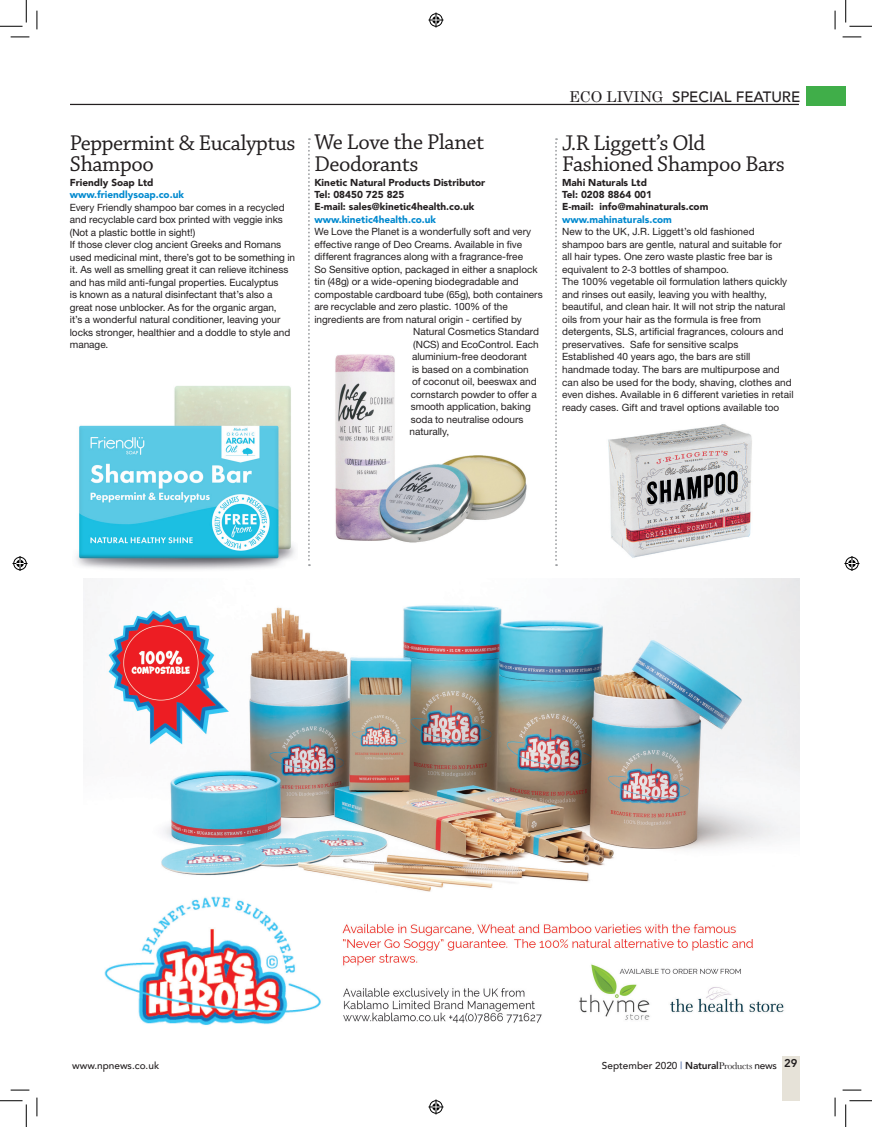
<style>
.page{position:relative;width:872px;height:1127px;background:#fff}
.page>*{position:absolute;margin:0;border:0;box-sizing:border-box;transform-origin:0 0}
.ListingsHead{font:22.5px/21.2px "Chaparral Pro";letter-spacing:-.02em;color:#231f20}
.t1{font:500 15px "Avenir";color:#231f20}
.ListingsHead-2{font:10px/12.5px "Helvetica Neue";color:#231f20}
.ListingsHead-3{font:900 10px "Avenir";color:#231f20}
.ListingsHead-4{font:900 10px "Avenir";color:#0089cf}
.t2{font:500 10px "Avenir";color:#231f20}
.s1{font-family:"Century Schoolbook";font-weight:400}
.s2{color:#4f69a5}
.s3{font-weight:800}
.s4{font-family:"Baskerville";font-weight:400}
.s5{font-weight:800;font-size:11.25px}
</style>
<div class="page">
<hr style="left:70px;top:104px;width:728px;height:1px;background:#231f20">
<div style="left:805px;top:86px;width:40px;height:20px;background:#40ae49"></div>
<div style="left:781px;top:1055px;width:18px;height:45px;background:#e6e2d8"></div>
<svg style="left:308px;top:138px;width:2px;height:428px"></svg>
<svg style="left:555px;top:138px;width:1px;height:428px"></svg>
<img style="left:76px;top:386px;width:219px;height:184px">
<img style="left:335px;top:354px;width:192px;height:189px">
<img style="left:608px;top:424px;width:144px;height:134px">
<img style="left:83px;top:578px;width:716px;height:447px">
<svg style="left:11px;top:36px;width:18px;height:2px"></svg>
<svg style="left:842px;top:36px;width:18px;height:2px"></svg>
<svg style="left:11px;top:1089px;width:18px;height:1px"></svg>
<svg style="left:842px;top:1089px;width:18px;height:1px"></svg>
<svg style="left:36px;top:11px;width:2px;height:18px"></svg>
<svg style="left:36px;top:1097px;width:2px;height:18px"></svg>
<svg style="left:834px;top:11px;width:1px;height:18px"></svg>
<svg style="left:834px;top:1097px;width:1px;height:18px"></svg>
<svg style="left:0;top:0;width:27px;height:27px"></svg>
<svg style="left:0;top:1100px;width:27px;height:26px"></svg>
<svg style="left:845px;top:0;width:26px;height:27px"></svg>
<svg style="left:845px;top:1100px;width:26px;height:26px"></svg>
<svg style="left:428px;top:13px;width:15px;height:15px"></svg>
<svg style="left:428px;top:1099px;width:15px;height:15px"></svg>
<svg style="left:13px;top:556px;width:15px;height:15px"></svg>
<svg style="left:844px;top:556px;width:14px;height:15px"></svg>
<p class="ListingsHead" style="left:70px;top:133px;width:227px">Peppermint &amp; Eucalyptus<br>Shampoo</p>
<p class="ListingsHead-3" style="left:70px;top:177px;width:85px">Friendly Soap Ltd</p>
<p class="ListingsHead-4" style="left:70px;top:189px;width:116px">www.friendlysoap.co.uk</p>
<p class="ListingsHead-2" style="left:70px;top:201px;width:216px">Every Friendly shampoo bar comes in a recycled and recyclable card box printed with veggie inks (Not a plastic bottle in sight!)</p>
<p class="ListingsHead-2" style="left:70px;top:238px;width:227px">If those clever clog ancient Greeks and Romans used medicinal mint, there’s got to be something in it. As well as smelling great it can relieve itchiness and has mild anti-fungal properties. Eucalyptus<br>is known as a natural disinfectant that’s also a great nose unblocker. As for the organic argan,<br>it’s a wonderful natural conditioner, leaving your locks stronger, healthier and a doddle to style and manage.</p>
<p class="ListingsHead" style="left:314px;top:132px;width:171px">We Love the Planet<br>Deodorants</p>
<p class="ListingsHead-3" style="left:314px;top:176px;width:172px">Kinetic Natural Products Distributor</p>
<p class="ListingsHead-3" style="left:314px;top:188px;width:91px">Tel: 08450 725 825</p>
<p class="ListingsHead-3" style="left:314px;top:200px;width:161px">E-mail: sales@kinetic4health.co.uk</p>
<p class="ListingsHead-4" style="left:314px;top:213px;width:123px">www.kinetic4health.co.uk</p>
<p class="ListingsHead-2" style="left:314px;top:225px;width:218px">We Love the Planet is a wonderfully soft and very</p>
<p class="ListingsHead-2" style="left:314px;top:238px;width:209px">effective range of Deo Creams. Available in five</p>
<p class="ListingsHead-2" style="left:314px;top:250px;width:210px">different fragrances along with a fragrance-free</p>
<p class="ListingsHead-2" style="left:314px;top:263px;width:224px">So Sensitive option, packaged in either a snaplock</p>
<p class="ListingsHead-2" style="left:314px;top:275px;width:206px">tin (48g) or a wide-opening biodegradable and</p>
<p class="ListingsHead-2" style="left:314px;top:288px;width:230px">compostable cardboard tube (65g), both containers</p>
<p class="ListingsHead-2" style="left:314px;top:300px;width:195px">are recyclable and zero plastic. 100% of the</p>
<p class="ListingsHead-2" style="left:314px;top:313px;width:209px">ingredients are from natural origin - certified by</p>
<p class="ListingsHead-2" style="left:413px;top:325px;width:127px">Natural Cosmetics Standard</p>
<p class="ListingsHead-2" style="left:413px;top:338px;width:127px">(NCS) and EcoControl. Each</p>
<p class="ListingsHead-2" style="left:412px;top:350px;width:116px">aluminium-free deodorant</p>
<p class="ListingsHead-2" style="left:412px;top:363px;width:118px">is based on a combination</p>
<p class="ListingsHead-2" style="left:412px;top:375px;width:126px">of coconut oil, beeswax and</p>
<p class="ListingsHead-2" style="left:410px;top:388px;width:127px">cornstarch powder to offer a</p>
<p class="ListingsHead-2" style="left:410px;top:400px;width:121px">smooth application, baking</p>
<p class="ListingsHead-2" style="left:410px;top:413px;width:114px">soda to neutralise odours</p>
<p class="ListingsHead-2" style="left:409px;top:425px;width:41px">naturally,</p>
<h2 class="t1" style="left:568px;top:84px;width:232px"><span class="s1">ECO LIVING</span> SPECIAL FEATURE</h2>
<p class="ListingsHead" style="left:561px;top:133px;width:224px">J.R Liggett’s Old<br>Fashioned Shampoo Bars</p>
<p class="ListingsHead-3" style="left:561px;top:177px;width:86px">Mahi Naturals Ltd</p>
<p class="ListingsHead-3" style="left:561px;top:189px;width:91px">Tel: 0208 8864 001</p>
<p class="ListingsHead-3" style="left:561px;top:201px;width:148px">E-mail: info@mahinaturals.com</p>
<p class="ListingsHead-4" style="left:561px;top:213px;width:111px">www.mahinaturals.com</p>
<p class="ListingsHead-2" style="left:561px;top:225px;width:221px">New to the UK, J.R. Liggett’s old fashioned shampoo bars are gentle, natural and suitable for all hair types. One zero waste plastic free bar is equivalent to 2-3 bottles of shampoo.</p>
<p class="ListingsHead-2" style="left:561px;top:275px;width:226px">The 100% vegetable oil formulation lathers quickly and rinses out easily, leaving you with healthy, beautiful, and clean hair. It will not strip the natural oils from your hair as the formula is free from detergents, SLS, artificial fragrances, colours and preservatives. Safe for sensitive scalps</p>
<p class="ListingsHead-2" style="left:561px;top:350px;width:233px">Established 40 years ago, the bars are still handmade today. The bars are multipurpose and can also be used for the body, shaving, clothes and even dishes. Available in 6 different varieties in retail ready cases. Gift and travel options available too</p>
<p class="t2" style="left:72px;top:1056px;width:88px">www.npnews.co.uk</p>
<p class="t2" style="left:601px;top:1056px;width:197px">September 2020 <span class="s2">|</span> <span class="s3">Natural</span><span class="s4">Products</span> news <span class="s5">29</span></p>
</div>
